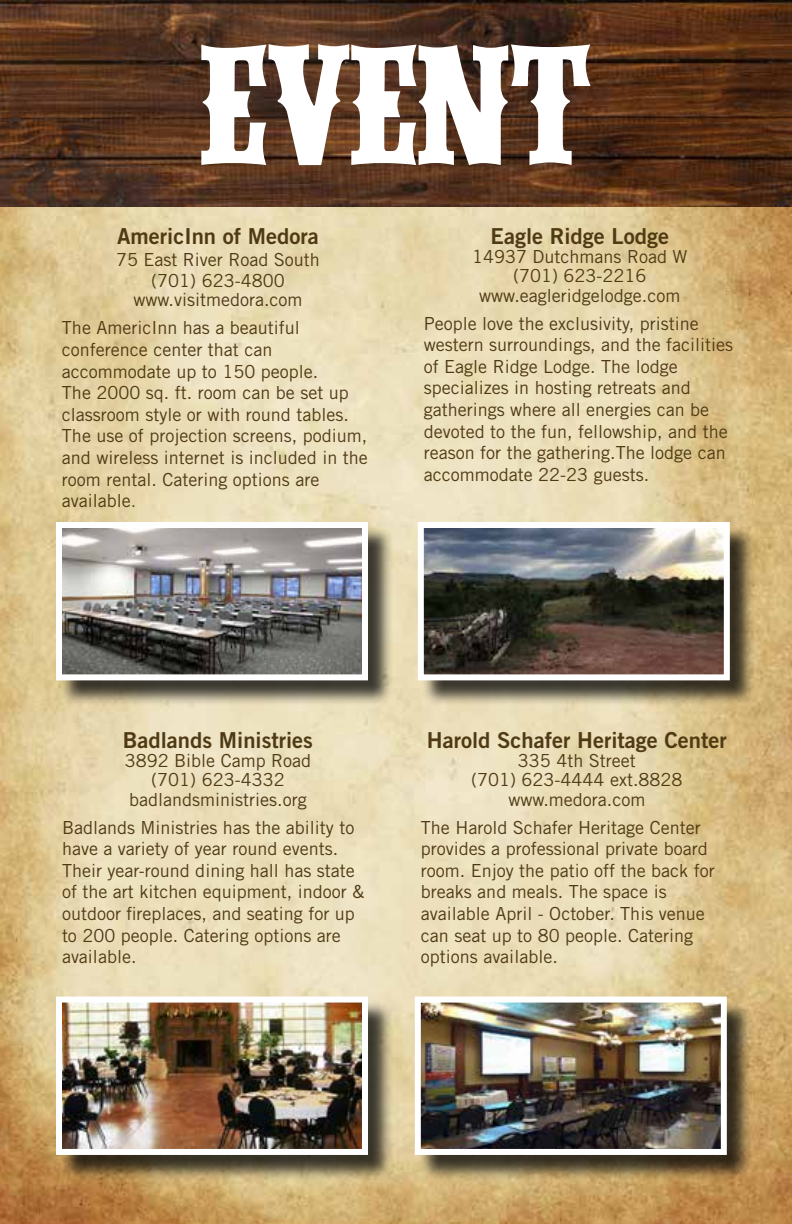
<style>
.page{position:relative;width:792px;height:1224px;background:#fff}
.page>*{position:absolute;margin:0;border:0;box-sizing:border-box;transform-origin:0 0}
.t1{font:172px "IFC WILDRODEO Bold";color:#fff}
.t2{font:22px "Trade Gothic Bold Two";color:#4f3a14}
.t3{font:18px/21.6px "Trade Gothic";color:#4f3a14;text-align:center}
.s1{font-size:16px}
</style>
<div class="page">
<img style="left:0;top:207px;width:792px;height:1017px">
<img style="left:0;top:0;width:792px;height:207px">
<div style="left:59px;top:525px;width:335px;height:182px;background:#000;opacity:.75"></div>
<img style="left:63px;top:529px;width:298px;height:144px">
<div style="left:56px;top:522px;width:312px;height:158px;border:6px solid #fff"></div>
<div style="left:421px;top:525px;width:335px;height:182px;background:#000;opacity:.75"></div>
<img style="left:425px;top:529px;width:298px;height:144px">
<div style="left:418px;top:522px;width:312px;height:158px;border:6px solid #fff"></div>
<div style="left:59px;top:1000px;width:335px;height:181px;background:#000;opacity:.75"></div>
<img style="left:63px;top:1004px;width:298px;height:144px">
<div style="left:56px;top:997px;width:312px;height:158px;border:6px solid #fff"></div>
<div style="left:418px;top:1000px;width:335px;height:181px;background:#000;opacity:.75"></div>
<img style="left:422px;top:1004px;width:298px;height:144px">
<div style="left:415px;top:997px;width:312px;height:158px;border:6px solid #fff"></div>
<h1 class="t1" style="left:201px;top:42px;width:392px">EVENT</h1>
<p class="t2" style="left:117px;top:222px;width:203px">AmericInn of Medora</p>
<p class="t3" style="left:116px;top:248px;width:205px">75 East River Road South (701) 623-4800</p>
<p class="t3" style="left:62px;top:286px;width:242px;line-height:28px;text-align:right">www.visitmedora.com<br>The AmericInn has a beautiful</p>
<p class="t3" style="left:62px;top:338px;width:308px;text-align:left">conference center that can accommodate up to 150 people.<br>The 2000 sq. ft. room can be set up classroom style or with round tables.<br>The use of projection screens, podium, and wireless internet is included in the room rental. Catering options are available<span class="s1">.</span></p>
<p class="t2" style="left:491px;top:222px;width:180px">Eagle Ridge Lodge</p>
<p class="t3" style="left:472px;top:247px;width:217px;line-height:19.2px">14937 Dutchmans Road W (701) 623-2216 www.eagleridgelodge.com</p>
<p class="t3" style="left:424px;top:312px;width:311px;text-align:left">People love the exclusivity, pristine western surroundings, and the facilities of Eagle Ridge Lodge. The lodge specializes in hosting retreats and gatherings where all energies can be devoted to the fun, fellowship, and the reason for the gathering.The lodge can accommodate 22-23 guests.</p>
<p class="t2" style="left:123px;top:726px;width:192px">Badlands Ministries</p>
<p class="t3" style="left:125px;top:751px;width:188px;line-height:19.2px">3892 Bible Camp Road (701) 623-4332 badlandsministries.org</p>
<p class="t3" style="left:62px;top:816px;width:304px;text-align:left">Badlands Ministries has the ability to have a variety of year round events.<br>Their year-round dining hall has state of the art kitchen equipment, indoor &amp; outdoor fireplaces, and seating for up to 200 people. Catering options are available.</p>
<p class="t2" style="left:427px;top:726px;width:301px">Harold Schafer Heritage Center</p>
<p class="t3" style="left:471px;top:751px;width:213px;line-height:19.2px">335 4th Street<br>(701) 623-4444 ext.8828 www.medora.com</p>
<p class="t3" style="left:421px;top:816px;width:295px;text-align:left">The Harold Schafer Heritage Center provides a professional private board room. Enjoy the patio off the back for breaks and meals. The space is available April - October. This venue can seat up to 80 people. Catering options available.</p>
</div>
